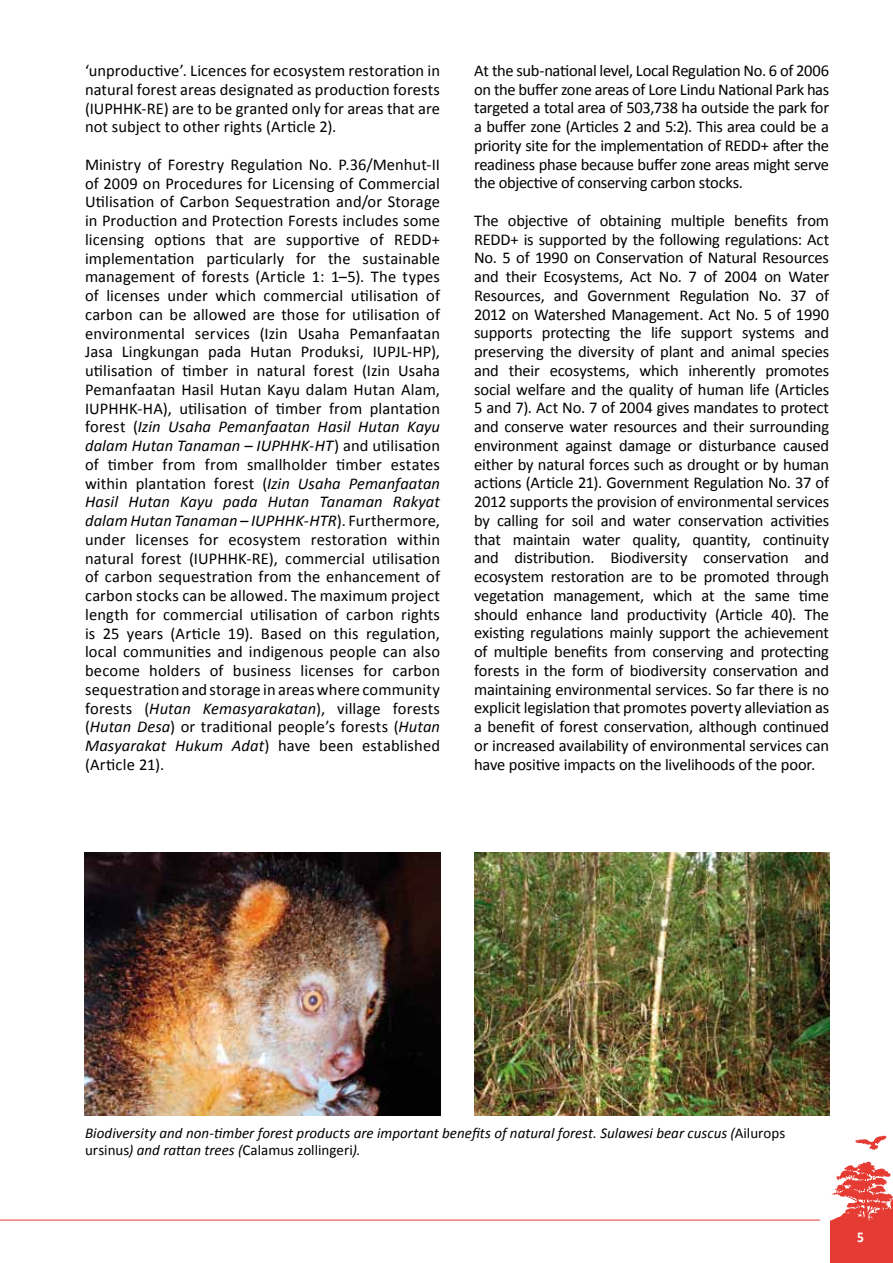
<style>
.page{position:relative;width:893px;height:1263px;background:#fff}
.page>*{position:absolute;margin:0;border:0;box-sizing:border-box;transform-origin:0 0}
.t1{font:16.5px/18.8px "Calibri";color:#000;text-align:justify}
.t2{font:italic 15px/17.2px "Calibri";color:#000}
.t3{font:700 15px "Calibri";color:#fff;scale:.9 1}
.s1{font-style:italic}
.s2{font-style:normal}
</style>
<div class="page">
<svg style="left:855px;top:1135px;width:32px;height:15px"></svg>
<svg style="left:830px;top:1161px;width:63px;height:102px"></svg>
<hr style="left:0;top:1220px;width:820px;height:1px;background:#e53b33">
<img style="left:85px;top:852px;width:355px;height:264px">
<img style="left:474px;top:852px;width:355px;height:264px">
<p class="t1" style="left:85px;top:61px;width:357px">‘unproductive’. Licences for ecosystem restoration in natural forest areas designated as production forests (IUPHHK-RE) are to be granted only for areas that are not subject to other rights (Article 2).</p>
<p class="t1" style="left:85px;top:154px;width:357px">Ministry of Forestry Regulation No. P.36/Menhut‐II of 2009 on Procedures for Licensing of Commercial Utilisation of Carbon Sequestration and/or Storage in Production and Protection Forests includes some licensing options that are supportive of REDD+ implementation particularly for the sustainable management of forests (Article 1: 1–5). The types of licenses under which commercial utilisation of carbon can be allowed are those for utilisation of environmental services (Izin Usaha Pemanfaatan Jasa Lingkungan pada Hutan Produksi, IUPJL-HP), utilisation of timber in natural forest (Izin Usaha Pemanfaatan Hasil Hutan Kayu dalam Hutan Alam, IUPHHK-HA), utilisation of timber from plantation forest (<span class="s1">Izin Usaha Pemanfaatan Hasil Hutan Kayu dalam Hutan Tanaman – IUPHHK-HT</span>) and utilisation of timber from from smallholder timber estates within plantation forest (<span class="s1">Izin Usaha Pemanfaatan Hasil Hutan Kayu pada Hutan Tanaman Rakyat dalam Hutan Tanaman – IUPHHK-HTR</span>). Furthermore, under licenses for ecosystem restoration within natural forest (IUPHHK-RE), commercial utilisation of carbon sequestration from the enhancement of carbon stocks can be allowed. The maximum project length for commercial utilisation of carbon rights is 25 years (Article 19). Based on this regulation, local communities and indigenous people can also become holders of business licenses for carbon sequestration and storage in areas where community forests (<span class="s1">Hutan Kemasyarakatan</span>), village forests (<span class="s1">Hutan Desa</span>) or traditional people’s forests (<span class="s1">Hutan Masyarakat Hukum Adat</span>) have been established (Article 21).</p>
<p class="t1" style="left:474px;top:60px;width:357px">At the sub-national level, Local Regulation No. 6 of 2006 on the buffer zone areas of Lore Lindu National Park has targeted a total area of 503,738 ha outside the park for a buffer zone (Articles 2 and 5:2). This area could be a priority site for the implementation of REDD+ after the readiness phase because buffer zone areas might serve the objective of conserving carbon stocks.</p>
<p class="t1" style="left:474px;top:210px;width:357px">The objective of obtaining multiple benefits from REDD+ is supported by the following regulations: Act No. 5 of 1990 on Conservation of Natural Resources and their Ecosystems, Act No. 7 of 2004 on Water Resources, and Government Regulation No. 37 of 2012 on Watershed Management. Act No. 5 of 1990 supports protecting the life support systems and preserving the diversity of plant and animal species and their ecosystems, which inherently promotes social welfare and the quality of human life (Articles 5 and 7). Act No. 7 of 2004 gives mandates to protect and conserve water resources and their surrounding environment against damage or disturbance caused either by natural forces such as drought or by human actions (Article 21). Government Regulation No. 37 of 2012 supports the provision of environmental services by calling for soil and water conservation activities that maintain water quality, quantity, continuity and distribution. Biodiversity conservation and ecosystem restoration are to be promoted through vegetation management, which at the same time should enhance land productivity (Article 40). The existing regulations mainly support the achievement of multiple benefits from conserving and protecting forests in the form of biodiversity conservation and maintaining environmental services. So far there is no explicit legislation that promotes poverty alleviation as a benefit of forest conservation, although continued or increased availability of environmental services can have positive impacts on the livelihoods of the poor.</p>
<p class="t2" style="left:85px;top:1124px;width:702px">Biodiversity and non-timber forest products are important benefits of natural forest. Sulawesi bear cuscus (<span class="s2">Ailurops ursinus</span>) and rattan trees (<span class="s2">Calamus zollingeri</span>).</p>
<p class="t3" style="left:857px;top:1228px;width:9px">5</p>
</div>
